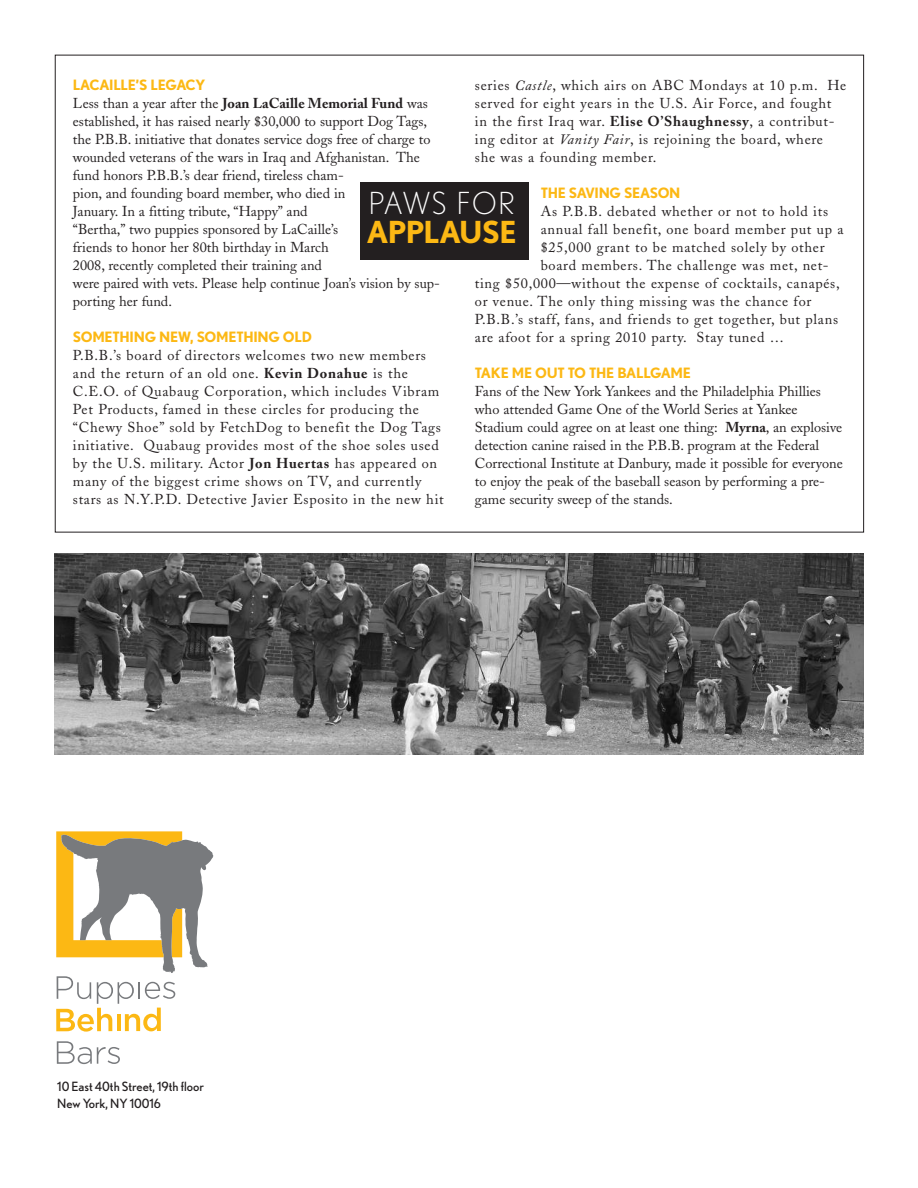
<style>
.page{position:relative;width:918px;height:1188px;background:#fff}
.page>*{position:absolute;margin:0;border:0;box-sizing:border-box;transform-origin:0 0}
.t1{font:700 30.3px "Nobel";letter-spacing:-.02em;color:#fcb814}
.t2{font:300 30.3px "Nobel";letter-spacing:.045em;color:#fff}
.t3{font:14.25px/18px "Adobe Caslon";letter-spacing:.04em;color:#231f20}
.t4{font:14.25px/18px "Adobe Caslon";color:#231f20}
.t5{font:700 14.25px "Nobel";letter-spacing:-.02em;color:#fcb814}
.t6{font:12.75px/17.2px "Nobel";color:#231f20}
.s1{font-weight:700}
.s2{font-style:italic}
</style>
<div class="page">
<div style="left:360px;top:182px;width:169px;height:77px;background:#231f20"></div>
<svg style="left:57px;top:1041px;width:63px;height:23px"></svg>
<svg style="left:56px;top:831px;width:158px;height:201px"></svg>
<img style="left:54px;top:554px;width:810px;height:200px">
<p class="t5" style="left:73px;top:77px;width:134px">LACAILLE’S LEGACY</p>
<p class="t4" style="left:73px;top:96px;width:369px">Less than a year after the <span class="s1">Joan LaCaille Memorial Fund</span> was established, it has raised nearly $30,000 to support Dog Tags, the P.B.B. initiative that donates service dogs free of charge to wounded veterans of the wars in Iraq and Afghanistan. The fund honors P.B.B.’s dear friend, tireless cham-<br>pion, and founding board member, who died in<br>January. In a fitting tribute, “Happy” and<br>“Bertha,” two puppies sponsored by LaCaille’s<br>friends to honor her 80th birthday in March<br>2008, recently completed their training and<br>were paired with vets. Please help continue Joan’s vision by sup&shy;porting her fund.</p>
<p class="t5" style="left:73px;top:329px;width:241px">SOMETHING NEW, SOMETHING OLD</p>
<p class="t3" style="left:73px;top:348px;width:372px">P.B.B.’s board of directors welcomes two new members and the return of an old one. <span class="s1">Kevin Donahue</span> is the C.E.O. of Quabaug Corporation, which includes Vibram Pet Products, famed in these circles for producing the “Chewy Shoe” sold by FetchDog to benefit the Dog Tags initiative. Quabaug provides most of the shoe soles used by the U.S. military. Actor <span class="s1">Jon Huertas</span> has appeared on many of the biggest crime shows on TV, and currently stars as N.Y.P.D. Detective Javier Esposito in the new hit</p>
<p class="t3" style="left:475px;top:78px;width:373px">series <span class="s2">Castle</span>, which airs on ABC Mondays at 10 p.m. He served for eight years in the U.S. Air Force, and fought in the first Iraq war. <span class="s1">Elise O’Shaughnessy</span>, a contribut&shy;ing editor at <span class="s2">Vanity Fair</span>, is rejoining the board, where she was a founding member.</p>
<p class="t5" style="left:541px;top:185px;width:141px">THE SAVING SEASON</p>
<p class="t3" style="left:541px;top:204px;width:289px">As P.B.B. debated whether or not to hold its</p>
<p class="t3" style="left:541px;top:222px;width:304px">annual fall benefit, one board member put up a</p>
<p class="t3" style="left:541px;top:240px;width:285px">$25,000 grant to be matched solely by other</p>
<p class="t3" style="left:541px;top:258px;width:290px">board members. The challenge was met, net-</p>
<p class="t3" style="left:475px;top:276px;width:366px">ting $50,000—without the expense of cocktails, canapés,</p>
<p class="t3" style="left:475px;top:294px;width:338px">or venue. The only thing missing was the chance for</p>
<p class="t3" style="left:475px;top:312px;width:365px">P.B.B.’s staff, fans, and friends to get together, but plans</p>
<p class="t3" style="left:475px;top:330px;width:311px">are afoot for a spring 2010 party. Stay tuned …</p>
<p class="t5" style="left:475px;top:365px;width:218px">TAKE ME OUT TO THE BALLGAME</p>
<p class="t4" style="left:475px;top:384px;width:369px">Fans of the New York Yankees and the Philadelphia Phillies who attended Game One of the World Series at Yankee Stadium could agree on at least one thing: <span class="s1">Myrna</span>, an explosive detection canine raised in the P.B.B. program at the Federal Correctional Institute at Danbury, made it possible for everyone to enjoy the peak of the baseball season by performing a pre&shy;game security sweep of the stands.</p>
<h1 class="t2" style="left:369px;top:186px;width:148px">PAWS FOR</h1>
<h1 class="t1" style="left:367px;top:215px;width:151px">APPLAUSE</h1>
<p class="t6" style="left:57px;top:1078px;width:148px">10 East 40th Street, 19th floor<br>New York, NY 10016</p>
</div>
